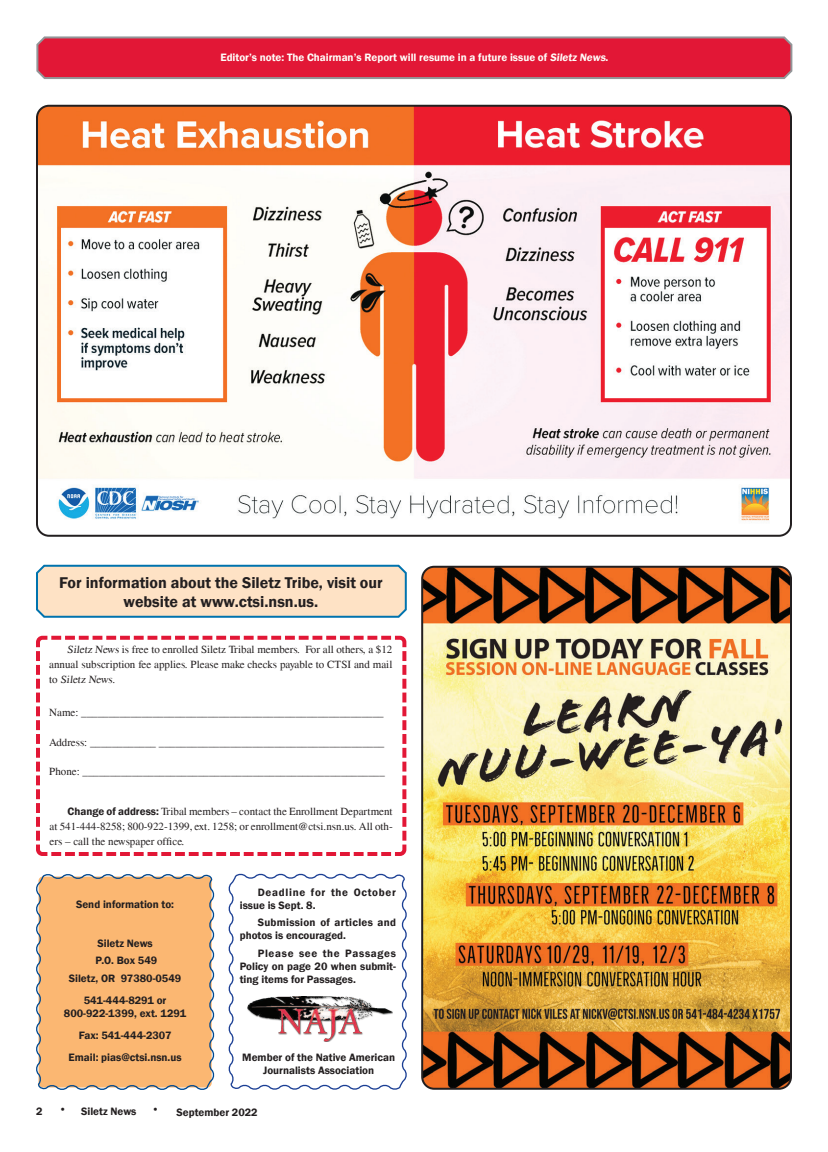
<style>
.page{position:relative;width:828px;height:1152px;background:#fff}
.page>*{position:absolute;margin:0;border:0;box-sizing:border-box;transform-origin:0 0}
.t1{font:600 16px/19.2px "Franklin Gothic";color:#231f20;text-align:center}
.t2{font:11px/15px "Times S";color:#231f20;text-align:justify}
.t3{font:600 11px/13px "Franklin Gothic";color:#231f20;text-align:center}
.t4{font:600 11px "Franklin Gothic";color:#fffefa}
.t5{font:600 11px/13px "Franklin Gothic";letter-spacing:.025em;color:#231f20}
.t6{font:600 11px/13px "Franklin Gothic";letter-spacing:.065em;color:#231f20}
.s1{font-family:"Franklin Gothic";font-weight:600}
</style>
<div class="page">
<svg style="left:228px;top:873px;width:179px;height:217px"></svg>
<svg style="left:36px;top:635px;width:371px;height:221px"></svg>
<svg style="left:36px;top:874px;width:179px;height:216px;background:#f3b678"></svg>
<svg style="left:36px;top:36px;width:757px;height:43px;background:#da2642"></svg>
<img style="left:248px;top:997px;width:144px;height:45px">
<img style="left:424px;top:568px;width:366px;height:519px">
<div style="left:421px;top:566px;width:371px;height:524px;border:2px solid #231f20;border-radius:12px"></div>
<svg style="left:36px;top:564px;width:371px;height:54px;background:#e8d9c4"></svg>
<img style="left:38px;top:107px;width:752px;height:423px">
<div style="left:36px;top:105px;width:756px;height:432px;border:2px solid #231f20;border-radius:12px"></div>
<p class="t4" style="left:220px;top:51px;width:389px">Editor’s note: The Chairman’s Report will resume in a future issue of Siletz News.</p>
<h1 class="t1" style="left:59px;top:573px;width:325px">For information about the Siletz Tribe, visit our website at www.ctsi.nsn.us.</h1>
<p class="t2" style="left:49px;top:642px;width:345px;text-indent:18px">Siletz News is free to enrolled Siletz Tribal members. For all others, a $12 annual subscription fee applies. Please make checks payable to CTSI and mail to Siletz News.</p>
<p class="t2" style="left:49px;top:705px;width:336px">Name: _______________________________________________________</p>
<p class="t2" style="left:49px;top:734px;width:337px">Address: ____________ _________________________________________</p>
<p class="t2" style="left:49px;top:764px;width:337px">Phone: _______________________________________________________</p>
<p class="t2" style="left:50px;top:803px;width:345px;text-indent:18px"><span class="s1">Change of address:</span> Tribal members – contact the Enrollment Department at 541-444-8258; 800-922-1399, ext. 1258; or enrollment@ctsi.nsn.us. All oth&shy;ers – call the newspaper office.</p>
<p class="t3" style="left:76px;top:898px;width:100px">Send information to:</p>
<p class="t3" style="left:69px;top:934px;width:114px;line-height:17.5px">Siletz News<br>P.O. Box 549<br>Siletz, OR 97380-0549</p>
<p class="t3" style="left:64px;top:994px;width:124px">541-444-8291 or<br>800-922-1399, ext. 1291</p>
<p class="t3" style="left:69px;top:1024px;width:114px;line-height:22px">Fax: 541-444-2307<br>Email: pias@ctsi.nsn.us</p>
<p class="t6" style="left:240px;top:886px;width:158px;text-indent:18px">Deadline for the October issue is Sept. 8.</p>
<p class="t5" style="left:240px;top:916px;width:158px;text-indent:18px">Submission of articles and photos is encouraged.</p>
<p class="t3" style="left:240px;top:947px;width:158px;text-align:justify;text-indent:18px">Please see the Passages Policy on page 20 when submit&shy;ting items for Passages.</p>
<p class="t3" style="left:242px;top:1051px;width:154px">Member of the Native American<br>Journalists Association</p>
<p class="t3" style="left:36px;top:1105px;width:8px">2</p>
<p class="t3" style="left:59px;top:1106px;width:79px">• Siletz News</p>
<p class="t3" style="left:152px;top:1106px;width:107px">• September 2022</p>
</div>
